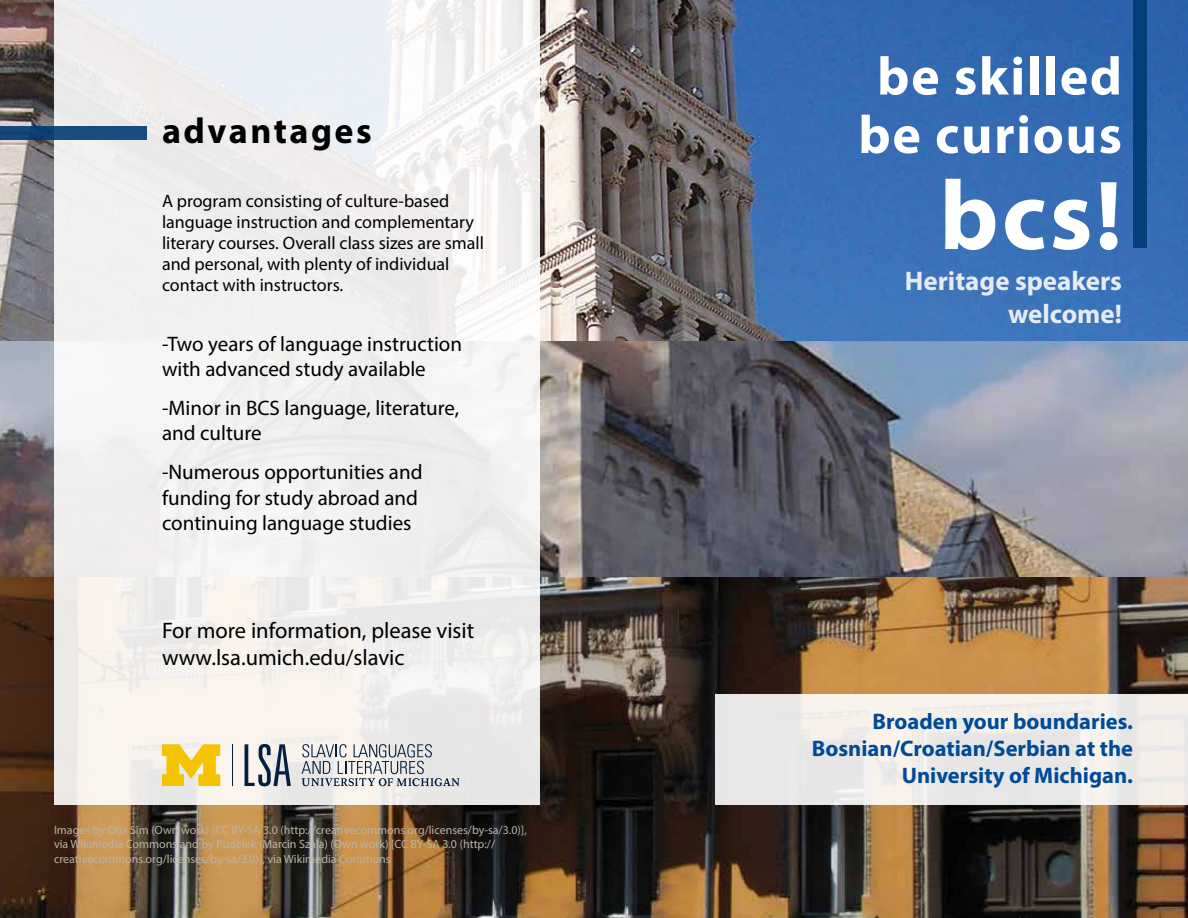
<style>
.page{position:relative;width:1188px;height:918px;background:#fff}
.page>*{position:absolute;margin:0;border:0;box-sizing:border-box;transform-origin:0 0}
.t1{font:700 99px "Myriad Pro";color:#fff}
.t2{font:700 54px/58.5px "Myriad Pro";letter-spacing:.03em;color:#fff;text-align:center}
.t3{font:700 36px "Myriad Pro";letter-spacing:.07em;color:#000}
.t4{font:700 27px/32.4px "Myriad Pro";color:#e6ebf1;text-align:right}
.t5{font:700 22.5px/27px "Myriad Pro";color:#004a97;text-align:right}
.t6{font:22.5px/27px "Myriad Pro";color:#000}
.t7{font:21px/25.2px "Myriad Pro";color:#000}
.t8{font:18px/21px "Myriad Pro";color:#000}
.t9{font:12px/14.4px "Myriad Pro";color:#bab3a5}
</style>
<div class="page">
<img style="left:0;top:341px;width:1188px;height:236px">
<img style="left:0;top:0;width:1188px;height:341px">
<img style="left:0;top:577px;width:1188px;height:341px">
<div style="left:54px;top:0;width:486px;height:805px;background:#f1f0ef"></div>
<div style="left:1133px;top:0;width:14px;height:248px;background:#003b71"></div>
<svg style="left:0;top:126px;width:147px;height:14px;background:#144979"></svg>
<div style="left:716px;top:694px;width:472px;height:111px;background:linear-gradient(to right,#ebe9e8,#f0edea)"></div>
<svg style="left:162px;top:744px;width:58px;height:42px"></svg>
<hr style="left:232px;top:744px;width:1px;height:42px;background:#041e41">
<svg style="left:245px;top:744px;width:46px;height:42px"></svg>
<svg style="left:302px;top:744px;width:158px;height:42px"></svg>
<h3 class="t3" style="left:162px;top:107px;width:211px">advantages</h3>
<h3 class="t8" style="left:162px;top:190px;width:324px">A program consisting of culture-based language instruction and complementary literary courses. Overall class sizes are small and personal, with plenty of individual contact with instructors.</h3>
<h3 class="t7" style="left:162px;top:331px;width:302px">-Two years of language instruction with advanced study available</h3>
<h3 class="t7" style="left:162px;top:395px;width:299px">-Minor in BCS language, literature, and culture</h3>
<h3 class="t7" style="left:162px;top:459px;width:262px">-Numerous opportunities and funding for study abroad and continuing language studies</h3>
<h3 class="t6" style="left:162px;top:617px;width:314px">For more information, please visit www.lsa.umich.edu/slavic</h3>
<p class="t9" style="left:54px;top:823px;width:474px">Images by Olja Sim (Own work) [CC BY-SA 3.0 (http://creativecommons.org/licenses/by-sa/3.0)], via Wikimedia Commons and by Pudelek (Marcin Szala) (Own work) [CC BY-SA 3.0 (http:// creativecommons.org/licenses/by-sa/3.0)], via Wikimedia Commons</p>
<h2 class="t2" style="left:858px;top:45px;width:265px">be skilled be curious</h2>
<h1 class="t1" style="left:939px;top:151px;width:184px">bcs!</h1>
<h3 class="t4" style="left:905px;top:264px;width:219px">Heritage speakers welcome!</h3>
<h3 class="t5" style="left:812px;top:708px;width:323px">Broaden your boundaries.<br>Bosnian/Croatian/Serbian at the<br>University of Michigan.</h3>
</div>
